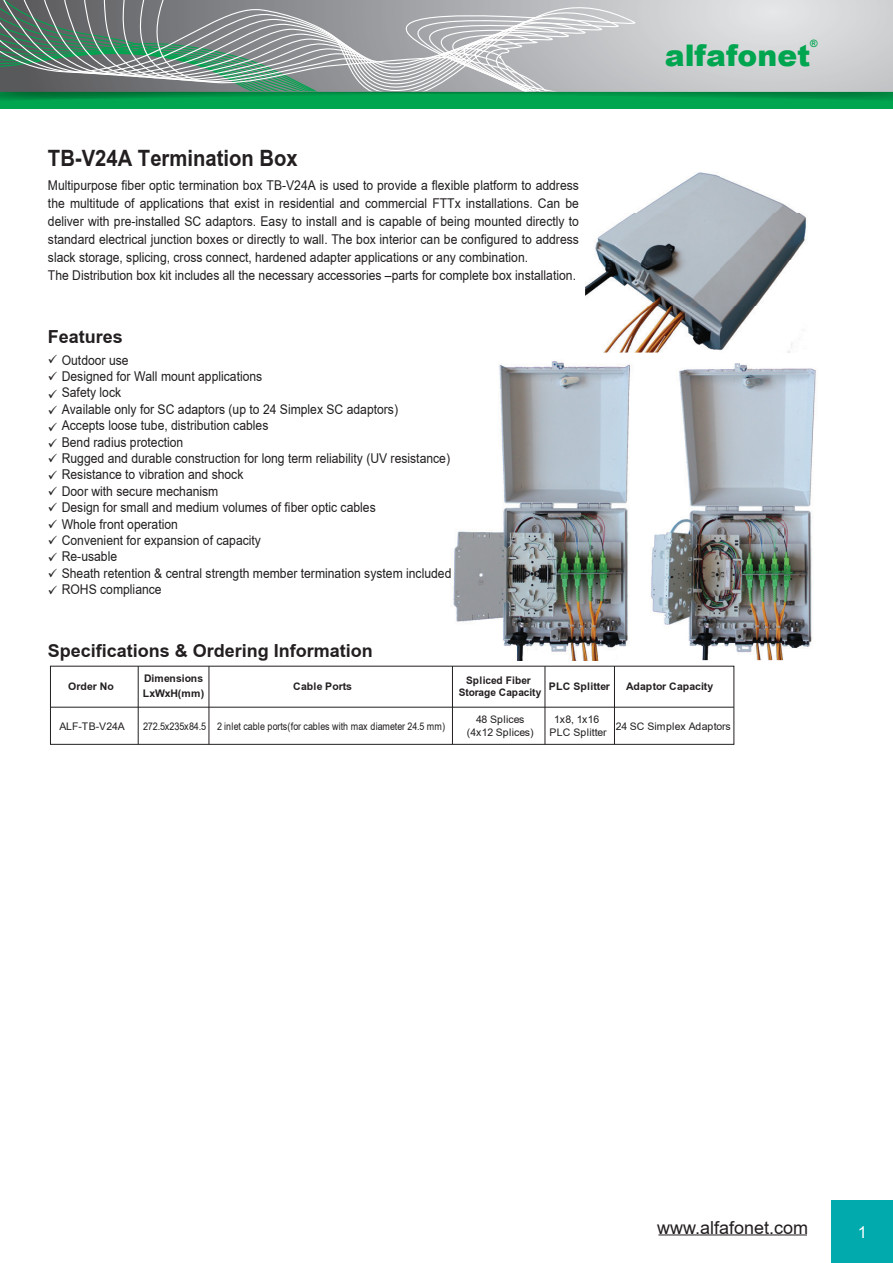
<style>
.page{position:relative;width:893px;height:1263px;background:#fff}
.page>*{position:absolute;margin:0;border:0;box-sizing:border-box;transform-origin:0 0}
.t1{font:900 29.7px "Arial";color:#00a54f}
.t2{font:700 22.5px "TR Arial";color:#231f20;scale:.9 1}
.t3{font:700 18px "TR Arial";color:#231f20}
.t4{font:18px "TR Arial";color:#231f20}
.t5{font:16.5px "TR Arial";color:#fff}
.t6{font:13.5px/16.4px "TR Arial";color:#231f1f;scale:.9 1}
.t7{font:13.5px/16.5px "Wingdings";color:#231f20;text-align:justify;scale:.9 1}
.t8{font:700 10.5px/15.8px "TR Arial";color:#231f20}
.t9{font:10.5px/12.6px "TR Arial";color:#231f20;text-align:center}
.t10{font:10.5px "TR Arial";color:#231f20;scale:.85 1}
.t11{font:10.5px "TR Arial";letter-spacing:-.02em;color:#231f20;scale:.87 1}
.t12{font:700 10.2px "Arial";color:#00a54f}
.s1{color:#231f20}
</style>
<div class="page">
<img style="left:585px;top:172px;width:221px;height:181px">
<img style="left:499px;top:361px;width:284px;height:99px">
<img style="left:454px;top:460px;width:174px;height:100px">
<img style="left:453px;top:560px;width:330px;height:100px">
<img style="left:783px;top:368px;width:33px;height:280px">
<img style="left:652px;top:460px;width:132px;height:100px">
<img style="left:642px;top:361px;width:6px;height:299px">
<div style="left:50px;top:666px;width:684px;height:79px;border:1px solid #231f20"></div>
<hr style="left:50px;top:707px;width:684px;height:1px;background:#231f20">
<hr style="left:138px;top:666px;width:1px;height:78px;background:#231f20">
<hr style="left:209px;top:666px;width:1px;height:78px;background:#231f20">
<hr style="left:452px;top:666px;width:1px;height:78px;background:#231f20">
<hr style="left:545px;top:666px;width:1px;height:78px;background:#231f20">
<hr style="left:614px;top:666px;width:1px;height:78px;background:#231f20">
<div style="left:832px;top:1200px;width:61px;height:63px;background:#00aaad"></div>
<svg style="left:0;top:86px;width:893px;height:23px;background:#009f4c"></svg>
<img style="left:8px;top:92px;width:885px;height:2px">
<svg style="left:0;top:0;width:893px;height:92px;background:#cfd1d3"></svg>
<svg style="left:626px;top:0;width:27px;height:91px;background:#c8c9cc"></svg>
<svg style="left:609px;top:0;width:17px;height:91px;background:#c6c7c9"></svg>
<svg style="left:593px;top:0;width:16px;height:91px"></svg>
<svg style="left:0;top:0;width:579px;height:91px;background:#949e9c"></svg>
<hr style="left:658px;top:1234px;width:149px;height:1px;background:#231f20">
<h2 class="t2" style="left:48px;top:142px;width:279px">TB-V24A Termination Box</h2>
<p class="t6" style="left:48px;top:176px;width:592px;line-height:18px">Multipurpose fiber optic termination box TB-V24A is used to provide a flexible platform to address the multitude of applications that exist in residential and commercial FTTx installations. Can be deliver with pre-installed SC adaptors. Easy to install and is capable of being mounted directly to standard electrical junction boxes or directly to wall. The box interior can be configured to address slack storage, splicing, cross connect, hardened adapter applications or any combination.<br>The Distribution box kit includes all the necessary accessories –parts for complete box installation.</p>
<h3 class="t3" style="left:48px;top:324px;width:77px">Features</h3>
<p class="t6" style="left:48px;top:352px;width:91px"><span class="s1">✓</span> Outdoor use</p>
<p class="t6" style="left:62px;top:368px;width:375px;text-indent:-14px"><span class="s1">✓</span> Designed for Wall mount applications<br>Safety lock<br>Available only for SC adaptors (up to 24 Simplex SC adaptors)<br>Accepts loose tube, distribution cables<br>Bend radius protection</p>
<p class="t6" style="left:48px;top:450px;width:448px"><span class="s1">✓</span> Rugged and durable construction for long term reliability (UV resistance)</p>
<p class="t6" style="left:48px;top:466px;width:219px"><span class="s1">✓</span> Resistance to vibration and shock</p>
<p class="t6" style="left:48px;top:483px;width:191px"><span class="s1">✓</span> Door with secure mechanism</p>
<p class="t6" style="left:48px;top:499px;width:366px"><span class="s1">✓</span> Design for small and medium volumes of fiber optic cables</p>
<p class="t6" style="left:48px;top:516px;width:146px"><span class="s1">✓</span> Whole front operation</p>
<p class="t6" style="left:48px;top:532px;width:238px"><span class="s1">✓</span> Convenient for expansion of capacity</p>
<p class="t6" style="left:62px;top:548px;width:434px;text-indent:-14px"><span class="s1">✓</span> Re-usable<br>Sheath retention &amp; central strength member termination system included<br>ROHS compliance</p>
<p class="t7" style="left:48px;top:387px;width:12px">✓ ✓ ✓ ✓</p>
<p class="t12" style="left:810px;top:37px;width:9px">®</p>
<h1 class="t1" style="left:665px;top:33px;width:147px">alfafonet</h1>
<h3 class="t3" style="left:48px;top:638px;width:327px">Specifications &amp; Ordering Information</h3>
<p class="t8" style="left:68px;top:678px;width:47px">Order No</p>
<p class="t8" style="left:143px;top:670px;width:63px">Dimensions<br>LxWxH(mm)</p>
<p class="t8" style="left:293px;top:678px;width:60px">Cable Ports</p>
<p class="t9" style="left:59px;top:720px;width:67px">ALF-TB-V24A</p>
<p class="t11" style="left:143px;top:719px;width:74px">272.5x235x84.5</p>
<p class="t8" style="left:459px;top:674px;width:84px;line-height:12px;text-align:center">Spliced Fiber<br>Storage Capacity</p>
<p class="t8" style="left:626px;top:678px;width:89px">Adaptor Capacity</p>
<p class="t9" style="left:616px;top:720px;width:117px">24 SC Simplex Adaptors</p>
<p class="t8" style="left:549px;top:678px;width:63px">PLC Splitter</p>
<p class="t10" style="left:217px;top:719px;width:270px">2 inlet cable ports(for cables with max diameter 24.5 mm)</p>
<p class="t9" style="left:467px;top:713px;width:68px">48 Splices (4x12 Splices)</p>
<p class="t9" style="left:549px;top:713px;width:59px">1x8, 1x16<br>PLC Splitter</p>
<h3 class="t4" style="left:657px;top:1215px;width:153px">www.alfafonet.com</h3>
<p class="t5" style="left:858px;top:1221px;width:11px">1</p>
</div>
